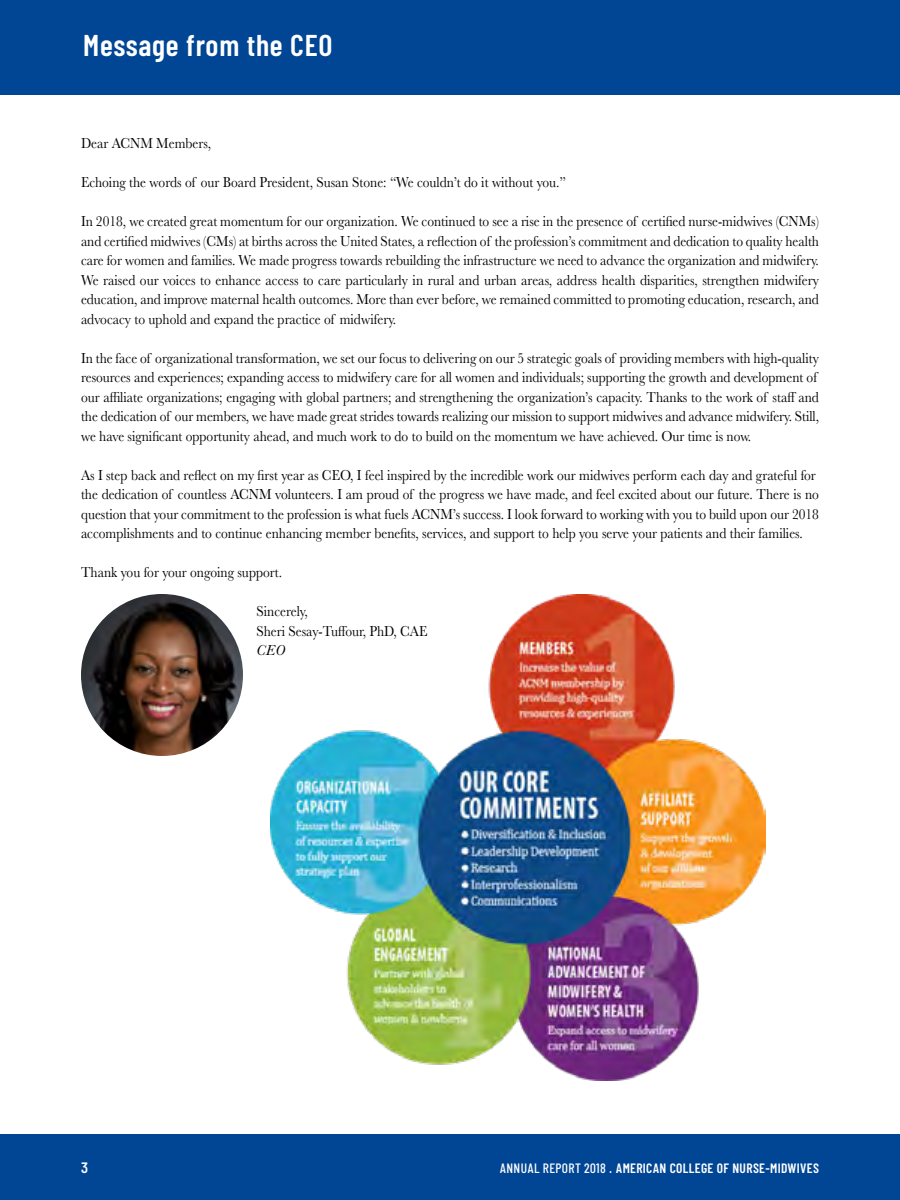
<style>
.page{position:relative;width:900px;height:1200px;background:#fff}
.page>*{position:absolute;margin:0;border:0;box-sizing:border-box;transform-origin:0 0}
.t1{font:600 30px "Barlow Condensed";letter-spacing:.025em;color:#fff}
.t2{font:15px/19.5px "Baskerville";color:#000;scale:.9 1}
.t3{font:italic 15px "Baskerville";color:#000}
.t4{font:600 15px "Barlow Condensed";color:#fff}
.t5{font:600 13.5px "Barlow Condensed";letter-spacing:.025em;color:#fff}
.s1{font-weight:500}
</style>
<div class="page">
<div style="left:0;top:1134px;width:900px;height:66px;background:#004694"></div>
<div style="left:0;top:0;width:900px;height:94px;background:#004694"></div>
<img style="left:81px;top:594px;width:162px;height:162px;border-radius:81px">
<img style="left:270px;top:594px;width:496px;height:486px">
<h1 class="t1" style="left:83px;top:26px;width:251px">Message from the CEO</h1>
<p class="t2" style="left:81px;top:134px;width:146px">Dear ACNM Members,</p>
<p class="t2" style="left:81px;top:173px;width:540px">Echoing the words of our Board President, Susan Stone: “We couldn’t do it without you.”</p>
<p class="t2" style="left:81px;top:212px;width:822px;text-align:justify">In 2018, we created great momentum for our organization. We continued to see a rise in the presence of certified nurse-midwives (CNMs) and certified midwives (CMs) at births across the United States, a reflection of the profession’s commitment and dedication to quality health care for women and families. We made progress towards rebuilding the infrastructure we need to advance the organization and midwifery.<br>We raised our voices to enhance access to care particularly in rural and urban areas, address health disparities, strengthen midwifery education, and improve maternal health outcomes. More than ever before, we remained committed to promoting education, research, and advocacy to uphold and expand the practice of midwifery.</p>
<p class="t2" style="left:81px;top:349px;width:822px">In the face of organizational transformation, we set our focus to delivering on our 5 strategic goals of providing members with high-quality resources and experiences; expanding access to midwifery care for all women and individuals; supporting the growth and development of our affiliate organizations; engaging with global partners; and strengthening the organization’s capacity. Thanks to the work of staff and the dedication of our members, we have made great strides towards realizing our mission to support midwives and advance midwifery. Still, we have significant opportunity ahead, and much work to do to build on the momentum we have achieved. Our time is now.</p>
<p class="t2" style="left:81px;top:466px;width:822px">As I step back and reflect on my first year as CEO, I feel inspired by the incredible work our midwives perform each day and grateful for the dedication of countless ACNM volunteers. I am proud of the progress we have made, and feel excited about our future. There is no question that your commitment to the profession is what fuels ACNM’s success. I look forward to working with you to build upon our 2018 accomplishments and to continue enhancing member benefits, services, and support to help you serve your patients and their families.</p>
<p class="t2" style="left:81px;top:563px;width:225px">Thank you for your ongoing support.</p>
<p class="t2" style="left:256px;top:602px;width:192px">Sincerely,<br>Sheri Sesay-Tuffour, PhD, CAE</p>
<p class="t3" style="left:256px;top:641px;width:30px">CEO</p>
<p class="t4" style="left:81px;top:1159px;width:8px">3</p>
<p class="t5" style="left:500px;top:1160px;width:321px"><span class="s1">ANNUAL REPORT 2018 .</span> AMERICAN COLLEGE OF NURSE-MIDWIVES</p>
</div>
